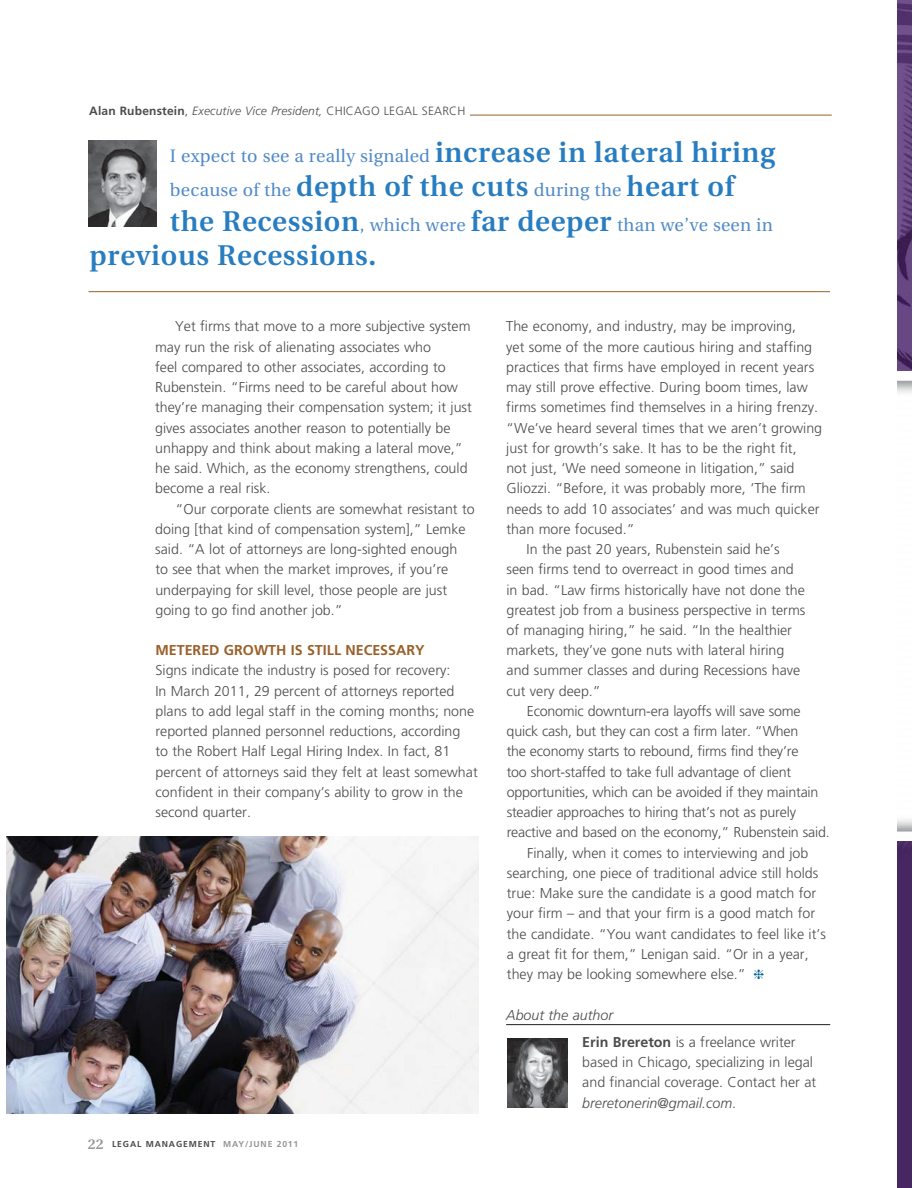
<style>
.page{position:relative;width:918px;height:1188px;background:#fff}
.page>*{position:absolute;margin:0;border:0;box-sizing:border-box;transform-origin:0 0}
.t1{font:600 28.5px "Utopia";letter-spacing:.025em;color:#287dc1}
.t2{font:18px/34.5px "Utopia";letter-spacing:.015em;color:#518ac8}
.t3{font:300 14.25px/20.2px "Frutiger";color:#4c4c4e}
.t4{font:700 14.25px "Frutiger";color:#9a602a}
.t5{font:italic 300 12px "Frutiger";letter-spacing:.015em;color:#4c4c4e}
.t6{font:700 8.7px "Frutiger";letter-spacing:.1em;color:#4c4c4e}
.s1{font-weight:700;font-style:normal}
.s2{font-style:normal}
.s3{font-weight:600;font-size:28.5px;color:#287dc1}
.s4{font-family:"Utopia";font-weight:600;font-size:14.25px;color:#939598}
.s5{color:#939598}
.s6{font-style:italic}
.s7{font-weight:700}
</style>
<div class="page">
<hr style="left:506px;top:1024px;width:324px;height:1px;background:#231f20">
<hr style="left:88px;top:291px;width:742px;height:1px;background:#9a602a">
<hr style="left:470px;top:115px;width:362px;height:1px;background:#9a602a">
<img style="left:88px;top:141px;width:68px;height:85px">
<img style="left:898px;top:0;width:13px;height:1188px">
<img style="left:898px;top:371px;width:13px;height:470px">
<img style="left:7px;top:836px;width:471px;height:278px">
<img style="left:507px;top:1038px;width:60px;height:69px">
<p class="t5" style="left:89px;top:104px;width:378px"><span class="s1">Alan Rubenstein</span><span class="s2">,</span> Executive Vice President, <span class="s2">CHICAGO LEGAL SEARCH</span></p>
<p class="t2" style="left:170px;top:139px;width:607px">I expect to see a really signaled <span class="s3">increase in lateral hiring </span>because of the <span class="s3">depth of the cuts</span> during the <span class="s3">heart of the Recession</span>, which were <span class="s3">far deeper</span> than we’ve seen in</p>
<h1 class="t1" style="left:90px;top:240px;width:288px">previous Recessions.</h1>
<p class="t3" style="left:155px;top:316px;width:318px;text-indent:20px">Yet firms that move to a more subjective system may run the risk of alienating associates who<br>feel compared to other associates, according to Rubenstein. “Firms need to be careful about how they’re managing their compensation system; it just gives associates another reason to potentially be unhappy and think about making a lateral move,” he said. Which, as the economy strengthens, could become a real risk.</p>
<p class="t3" style="left:155px;top:499px;width:321px;text-indent:20px">“Our corporate clients are somewhat resistant to doing [that kind of compensation system],” Lemke said. “A lot of attorneys are long-sighted enough<br>to see that when the market improves, if you’re underpaying for skill level, those people are just going to go find another job.”</p>
<p class="t4" style="left:155px;top:642px;width:271px">METERED GROWTH IS STILL NECESSARY</p>
<p class="t3" style="left:155px;top:661px;width:324px">Signs indicate the industry is posed for recovery:<br>In March 2011, 29 percent of attorneys reported plans to add legal staff in the coming months; none reported planned personnel reductions, according<br>to the Robert Half Legal Hiring Index. In fact, 81 percent of attorneys said they felt at least somewhat confident in their company’s ability to grow in the second quarter.</p>
<p class="t6" style="left:88px;top:1139px;width:212px"><span class="s4">22</span> LEGAL MANAGEMENT <span class="s5">MAY/JUNE 2011</span></p>
<p class="t3" style="left:506px;top:316px;width:292px">The economy, and industry, may be improving,</p>
<p class="t3" style="left:506px;top:337px;width:308px">yet some of the more cautious hiring and staffing</p>
<p class="t3" style="left:506px;top:357px;width:310px">practices that firms have employed in recent years</p>
<p class="t3" style="left:506px;top:377px;width:303px">may still prove effective. During boom times, law</p>
<p class="t3" style="left:506px;top:397px;width:314px">firms sometimes find themselves in a hiring frenzy.</p>
<p class="t3" style="left:506px;top:418px;width:317px">“We’ve heard several times that we aren’t growing</p>
<p class="t3" style="left:506px;top:438px;width:292px">just for growth’s sake. It has to be the right fit,</p>
<p class="t3" style="left:506px;top:458px;width:290px">not just, ‘We need someone in litigation,” said</p>
<p class="t3" style="left:506px;top:478px;width:301px">Gliozzi. “Before, it was probably more, ‘The firm</p>
<p class="t3" style="left:506px;top:499px;width:315px">needs to add 10 associates’ and was much quicker</p>
<p class="t3" style="left:506px;top:519px;width:130px">than more focused.”</p>
<p class="t3" style="left:527px;top:539px;width:255px">In the past 20 years, Rubenstein said he’s</p>
<p class="t3" style="left:506px;top:559px;width:289px">seen firms tend to overreact in good times and</p>
<p class="t3" style="left:506px;top:580px;width:300px">in bad. “Law firms historically have not done the</p>
<p class="t3" style="left:507px;top:600px;width:300px">greatest job from a business perspective in terms</p>
<p class="t3" style="left:507px;top:620px;width:287px">of managing hiring,” he said. “In the healthier</p>
<p class="t3" style="left:507px;top:640px;width:279px">markets, they’ve gone nuts with lateral hiring</p>
<p class="t3" style="left:507px;top:661px;width:295px">and summer classes and during Recessions have</p>
<p class="t3" style="left:507px;top:681px;width:96px">cut very deep.”</p>
<p class="t3" style="left:527px;top:701px;width:275px">Economic downturn-era layoffs will save some</p>
<p class="t3" style="left:507px;top:721px;width:293px">quick cash, but they can cost a firm later. “When</p>
<p class="t3" style="left:507px;top:742px;width:293px">the economy starts to rebound, firms find they’re</p>
<p class="t3" style="left:507px;top:762px;width:286px">too short-staffed to take full advantage of client</p>
<p class="t3" style="left:507px;top:782px;width:313px">opportunities, which can be avoided if they maintain</p>
<p class="t3" style="left:507px;top:802px;width:291px">steadier approaches to hiring that’s not as purely</p>
<p class="t3" style="left:507px;top:823px;width:324px">reactive and based on the economy,” Rubenstein said.</p>
<p class="t3" style="left:527px;top:843px;width:283px">Finally, when it comes to interviewing and job</p>
<p class="t3" style="left:507px;top:863px;width:313px">searching, one piece of traditional advice still holds</p>
<p class="t3" style="left:507px;top:883px;width:311px">true: Make sure the candidate is a good match for</p>
<p class="t3" style="left:507px;top:904px;width:310px">your firm – and that your firm is a good match for</p>
<p class="t3" style="left:507px;top:924px;width:321px">the candidate. “You want candidates to feel like it’s</p>
<p class="t3" style="left:507px;top:944px;width:303px">a great fit for them,” Lenigan said. “Or in a year,</p>
<p class="t3" style="left:507px;top:964px;width:240px">they may be looking somewhere else.”</p>
<p class="t3" style="left:582px;top:1002px;width:215px;line-height:27px;text-indent:-76px"><span class="s6">About the author<br></span><span class="s7">Erin Brereton</span> is a freelance writer</p>
<p class="t3" style="left:582px;top:1052px;width:235px">based in Chicago, specializing in legal and financial coverage. Contact her at <span class="s6">breretonerin@gmail.com</span>.</p>
</div>
